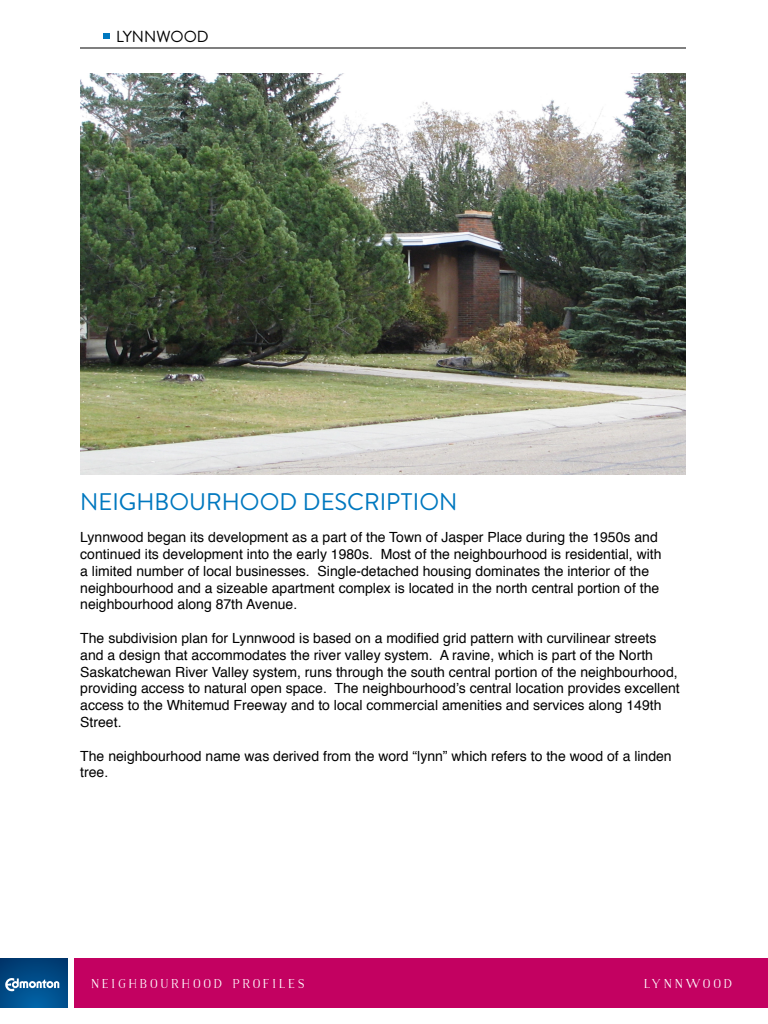
<style>
.page{position:relative;width:768px;height:1024px;background:#fff}
.page>*{position:absolute;margin:0;border:0;box-sizing:border-box;transform-origin:0 0}
.t1{font:24px "Brandon Text";color:#0078bf}
.t2{font:16px "Brandon Text";color:#000}
.t3{font:14px/16.8px "Helvetica";color:#000}
.t4{font:700 12px "Naive";letter-spacing:.2em;color:#fff}
</style>
<div class="page">
<div style="left:0;top:958px;width:68px;height:50px;background:linear-gradient(to bottom,#00396f,#015999)"></div>
<svg style="left:5px;top:978px;width:54px;height:13px"></svg>
<div style="left:74px;top:958px;width:694px;height:50px;background:#c30161"></div>
<hr style="left:80px;top:48px;width:606px;height:1px;background:#000">
<svg style="left:104px;top:34px;width:6px;height:5px"></svg>
<img style="left:80px;top:73px;width:606px;height:402px">
<p class="t2" style="left:116px;top:25px;width:94px">LYNNWOOD</p>
<h1 class="t1" style="left:80px;top:485px;width:379px">NEIGHBOURHOOD DESCRIPTION</h1>
<p class="t3" style="left:80px;top:529px;width:583px">Lynnwood began its development as a part of the Town of Jasper Place during the 1950s and continued its development into the early 1980s. Most of the neighbourhood is residential, with a limited number of local businesses. Single-detached housing dominates the interior of the neighbourhood and a sizeable apartment complex is located in the north central portion of the neighbourhood along 87th Avenue.</p>
<p class="t3" style="left:80px;top:630px;width:601px">The subdivision plan for Lynnwood is based on a modified grid pattern with curvilinear streets and a design that accommodates the river valley system. A ravine, which is part of the North Saskatchewan River Valley system, runs through the south central portion of the neighbourhood, providing access to natural open space. The neighbourhood’s central location provides excellent access to the Whitemud Freeway and to local commercial amenities and services along 149th Street.</p>
<p class="t3" style="left:80px;top:748px;width:593px">The neighbourhood name was derived from the word “lynn” which refers to the wood of a linden tree.</p>
<p class="t4" style="left:91px;top:976px;width:215px">NEIGHBOURHOOD PROFILES</p>
<p class="t4" style="left:644px;top:976px;width:90px">LYNNWOOD</p>
</div>
